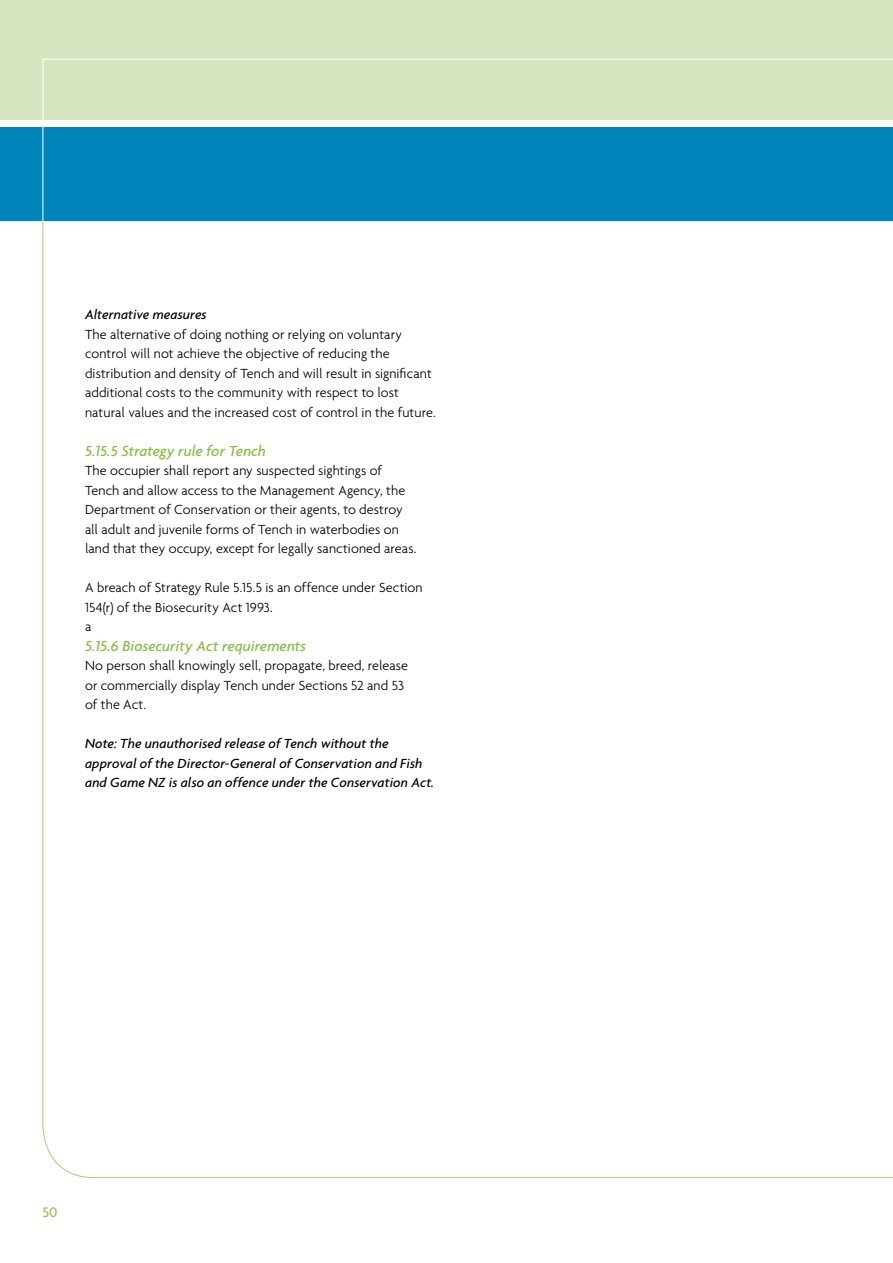
<style>
.page{position:relative;width:893px;height:1263px;background:#fff}
.page>*{position:absolute;margin:0;border:0;box-sizing:border-box;transform-origin:0 0}
.t1{font:italic 500 15.75px "Agenda";color:#85bc41}
.t2{font:500 15px "Agenda";color:#91c14f}
.t3{font:300 14.25px/19.5px "Agenda";letter-spacing:.005em;color:#000}
.t4{font:italic 500 14.25px/19.5px "Agenda";letter-spacing:.005em;color:#000}
</style>
<div class="page">
<div style="left:0;top:0;width:893px;height:119px;background:#d7e6c0"></div>
<svg style="left:43px;top:59px;width:850px;height:60px"></svg>
<div style="left:0;top:128px;width:893px;height:93px;background:#0085bb"></div>
<p class="t4" style="left:85px;top:304px;width:123px">Alternative measures</p>
<p class="t3" style="left:85px;top:324px;width:352px">The alternative of doing nothing or relying on voluntary control will not achieve the objective of reducing the distribution and density of Tench and will result in significant additional costs to the community with respect to lost natural values and the increased cost of control in the future.</p>
<p class="t1" style="left:85px;top:441px;width:182px">5.15.5 Strategy rule for Tench</p>
<p class="t3" style="left:85px;top:460px;width:333px">The occupier shall report any suspected sightings of Tench and allow access to the Management Agency, the Department of Conservation or their agents, to destroy all adult and juvenile forms of Tench in waterbodies on land that they occupy, except for legally sanctioned areas.</p>
<p class="t3" style="left:85px;top:577px;width:339px">A breach of Strategy Rule 5.15.5 is an offence under Section<br>154(r) of the Biosecurity Act 1993.<br>a</p>
<p class="t1" style="left:85px;top:636px;width:223px">5.15.6 Biosecurity Act requirements</p>
<p class="t3" style="left:85px;top:655px;width:325px">No person shall knowingly sell, propagate, breed, release or commercially display Tench under Sections 52 and 53 of the Act.</p>
<p class="t4" style="left:85px;top:733px;width:350px">Note: The unauthorised release of Tench without the approval of the Director-General of Conservation and Fish and Game NZ is also an offence under the Conservation Act.</p>
<p class="t2" style="left:43px;top:1203px;width:17px">50</p>
</div>
